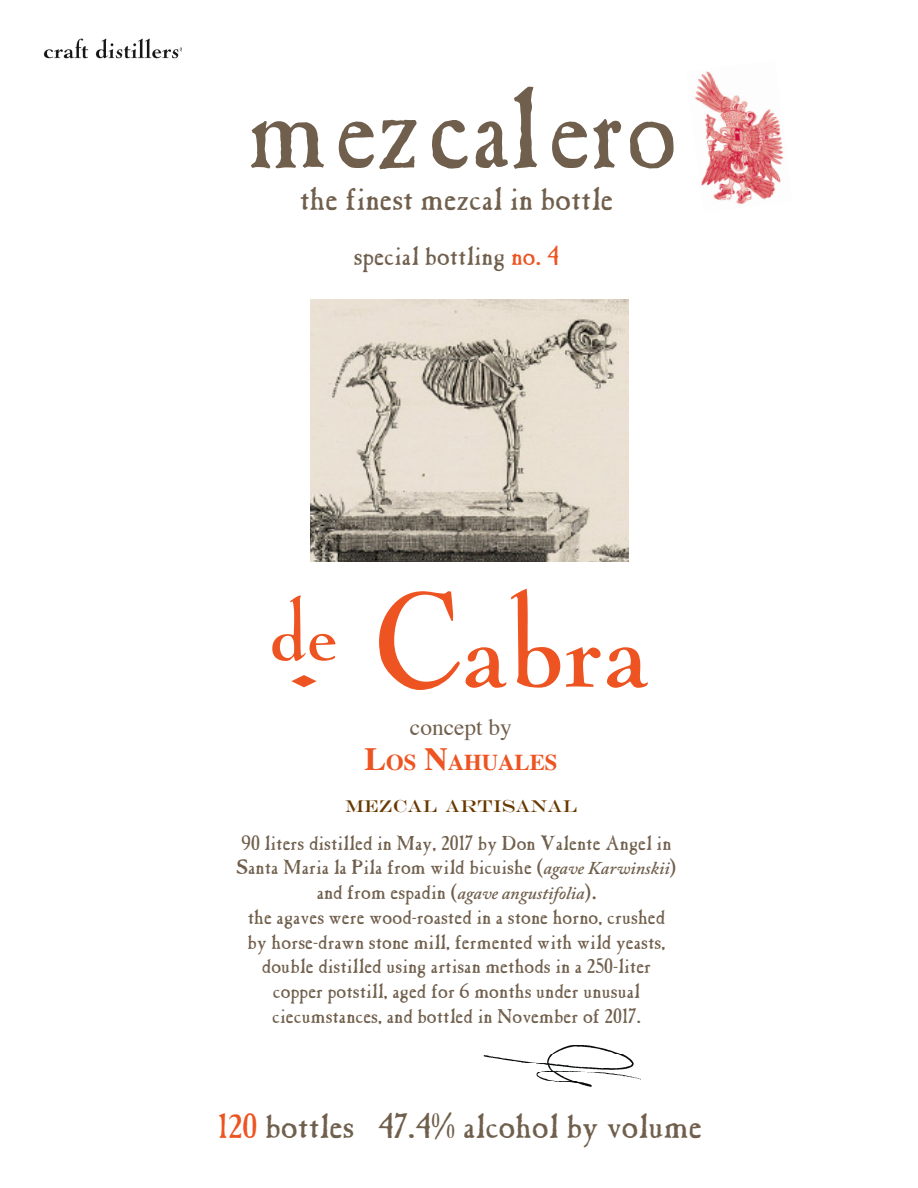
<style>
.page{position:relative;width:918px;height:1188px;background:#fff}
.page>*{position:absolute;margin:0;border:0;box-sizing:border-box;transform-origin:0 0}
.t1{font:116.7px "Cas Antq";letter-spacing:.05em;color:#705f4c}
.t2{font:35.25px "Caslon Antique";color:#705f4c}
.t3{font:33px "Caslon Antique";color:#705f4c}
.t4{font:27px "Caslon Antique";color:#705f4c}
.t5{font:23.4px "Times";color:#705f4c}
.t6{font:700 22.65px "Times";color:#ed5421}
.t7{font:20.85px/24.8px "Caslon Antique";color:#705f4c}
.t8{font:italic 600 18px "Adobe Caslon Pro";color:#705f4c}
.t9{font:17.4px "Engravers";color:#683800}
.s1{color:#ed5421}
.s2{font-size:32.4px}
.s3{font-family:"Adobe Caslon Pro";font-weight:600}
.s4{font-family:"Adobe Caslon Pro";font-weight:600;font-style:italic;font-size:18px}
.s5{font-family:"Caslon Antique";font-weight:400;font-style:normal;font-size:20.85px}
.s6{font-style:normal;font-size:20.85px}
</style>
<div class="page">
<img style="left:694px;top:71px;width:90px;height:134px">
<img style="left:43px;top:38px;width:139px;height:21px">
<img style="left:310px;top:300px;width:318px;height:261px">
<svg style="left:379px;top:591px;width:81px;height:99px"></svg>
<svg style="left:466px;top:589px;width:94px;height:99px"></svg>
<svg style="left:566px;top:647px;width:35px;height:40px"></svg>
<svg style="left:607px;top:647px;width:41px;height:41px"></svg>
<svg style="left:272px;top:596px;width:64px;height:65px"></svg>
<svg style="left:291px;top:675px;width:26px;height:12px"></svg>
<img style="left:484px;top:1046px;width:156px;height:41px">
<p class="t1" style="left:247px;top:56px;width:427px">mezcalero</p>
<p class="t3" style="left:300px;top:184px;width:315px">the finest mezcal in bottle</p>
<p class="t4" style="left:354px;top:244px;width:207px">special bottling <span class="s1">no. 4</span></p>
<p class="t5" style="left:410px;top:705px;width:104px">concept by</p>
<p class="t6" style="left:364px;top:741px;width:194px"><span class="s2">L</span>OS <span class="s2">N</span>AHUALES</p>
<p class="t9" style="left:345px;top:796px;width:233px">MEZCAL ARTISANAL</p>
<p class="t7" style="left:237px;top:832px;width:441px">90 liters distilled in May, 2017 by Don Valente Angel in<br>Santa Maria la Pila from wild bicuishe <span class="s3">(</span><span class="s4">agave Karwinskii</span><span class="s3">)</span></p>
<p class="t8" style="left:317px;top:882px;width:282px"><span class="s5">and from espadin</span> <span class="s6">(</span>agave angustifolia<span class="s6">).</span></p>
<p class="t7" style="left:248px;top:907px;width:419px;text-align:center">the agaves were wood-roasted in a stone horno, crushed by horse-drawn stone mill, fermented with wild yeasts, double distilled using artisan methods in a 250-liter</p>
<p class="t7" style="left:272px;top:981px;width:370px">copper potstill, aged for 6 months under unusual ciecumstances, and bottled in November of 2017.</p>
<p class="t2" style="left:218px;top:1110px;width:486px"><span class="s1">120</span> bottles 47.4% alcohol by volume</p>
</div>
